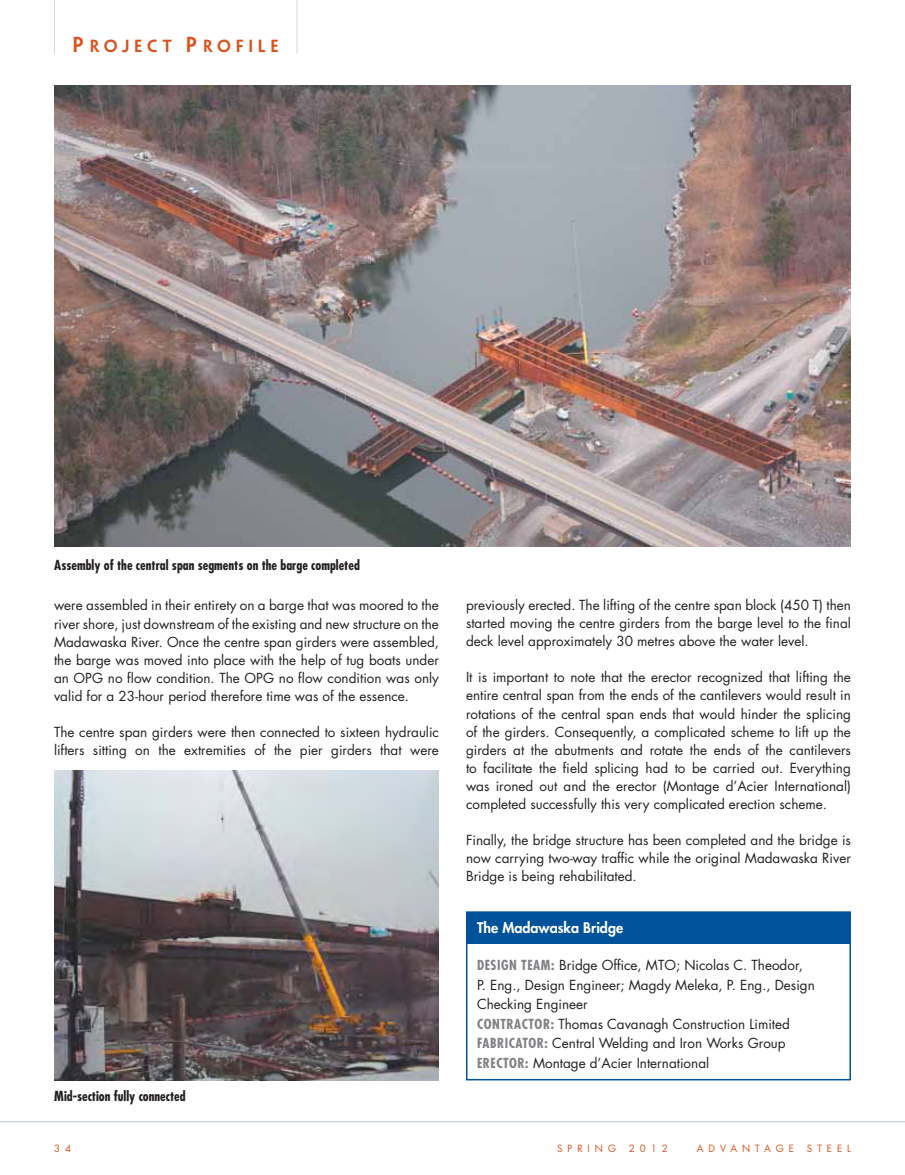
<style>
.page{position:relative;width:905px;height:1175px;background:#fff}
.page>*{position:absolute;margin:0;border:0;box-sizing:border-box;transform-origin:0 0}
.t1{font:600 15.75px "Penumbra Sans Std";letter-spacing:.3em;color:#d9531e}
.t2{font:800 14.25px "Futura";color:#fff}
.t3{font:13.5px/18px "Futura";color:#231f20;text-align:justify}
.t4{font:700 condensed 13.5px "Futura";color:#231f20}
.t5{font:700 condensed 13.5px "Futura";color:#808285}
.t6{font:9.75px "Futura";letter-spacing:.51em;color:#d9531e}
.s1{font-size:19.5px}
.s2{font-weight:700;font-stretch:condensed;color:#808285}
</style>
<div class="page">
<hr style="left:0;top:1120px;width:904px;height:2px;background:#ced8de">
<hr style="left:54px;top:0;width:1px;height:54px;background:#ced8de">
<hr style="left:296px;top:0;width:1px;height:54px;background:#ced8de">
<img style="left:54px;top:86px;width:796px;height:460px">
<img style="left:54px;top:770px;width:385px;height:310px">
<div style="left:466px;top:911px;width:384px;height:169px;background:#fff;border:2px solid #00539b"></div>
<div style="left:467px;top:912px;width:382px;height:31px;background:#00539b"></div>
<p class="t1" style="left:72px;top:36px;width:208px"><span class="s1">P</span>ROJECT <span class="s1">P</span>ROFILE</p>
<p class="t4" style="left:54px;top:556px;width:307px">Assembly of the central span segments on the barge completed</p>
<p class="t3" style="left:54px;top:596px;width:386px">were assembled in their entirety on a barge that was moored to the river shore, just downstream of the existing and new structure on the Madawaska River. Once the centre span girders were assembled, the barge was moved into place with the help of tug boats under an OPG no flow condition. The OPG no flow condition was only valid for a 23-hour period therefore time was of the essence.</p>
<p class="t3" style="left:54px;top:722px;width:386px">The centre span girders were then connected to sixteen hydraulic lifters sitting on the extremities of the pier girders that were</p>
<p class="t4" style="left:54px;top:1087px;width:133px">Mid-section fully connected</p>
<p class="t3" style="left:466px;top:596px;width:386px">previously erected. The lifting of the centre span block (450 T) then started moving the centre girders from the barge level to the final deck level approximately 30 metres above the water level.</p>
<p class="t3" style="left:466px;top:668px;width:386px">It is important to note that the erector recognized that lifting the entire central span from the ends of the cantilevers would result in rotations of the central span ends that would hinder the splicing of the girders. Consequently, a complicated scheme to lift up the girders at the abutments and rotate the ends of the cantilevers to facilitate the field splicing had to be carried out. Everything was ironed out and the erector (Montage d’Acier International) completed successfully this very complicated erection scheme.</p>
<p class="t3" style="left:466px;top:830px;width:386px">Finally, the bridge structure has been completed and the bridge is now carrying two-way traffic while the original Madawaska River Bridge is being rehabilitated.</p>
<p class="t2" style="left:477px;top:918px;width:148px">The Madawaska Bridge</p>
<p class="t3" style="left:477px;top:955px;width:339px;line-height:19.5px;text-align:left"><span class="s2">Design Team:</span> Bridge Office, MTO; Nicolas C. Theodor,<br>P. Eng., Design Engineer; Magdy Meleka, P. Eng., Design<br>Checking Engineer</p>
<p class="t5" style="left:477px;top:1015px;width:23px">Contract</p>
<p class="t3" style="left:477px;top:1014px;width:314px;line-height:19.5px;text-align:left;text-indent:58px"><span class="s2">or:</span> Thomas Cavanagh Construction Limited<br><span class="s2">Fabricator:</span> Central Welding and Iron Works Group<br><span class="s2">Erect</span></p>
<p class="t3" style="left:509px;top:1053px;width:201px"><span class="s2">or:</span> Montage d’Acier International</p>
<p class="t6" style="left:54px;top:1141px;width:18px">3 4</p>
<p class="t6" style="left:557px;top:1141px;width:60px">SPRING</p>
<p class="t6" style="left:629px;top:1141px;width:40px">2012</p>
<p class="t6" style="left:696px;top:1141px;width:99px">ADVANTAGE</p>
<p class="t6" style="left:807px;top:1141px;width:45px">STEEL</p>
</div>
